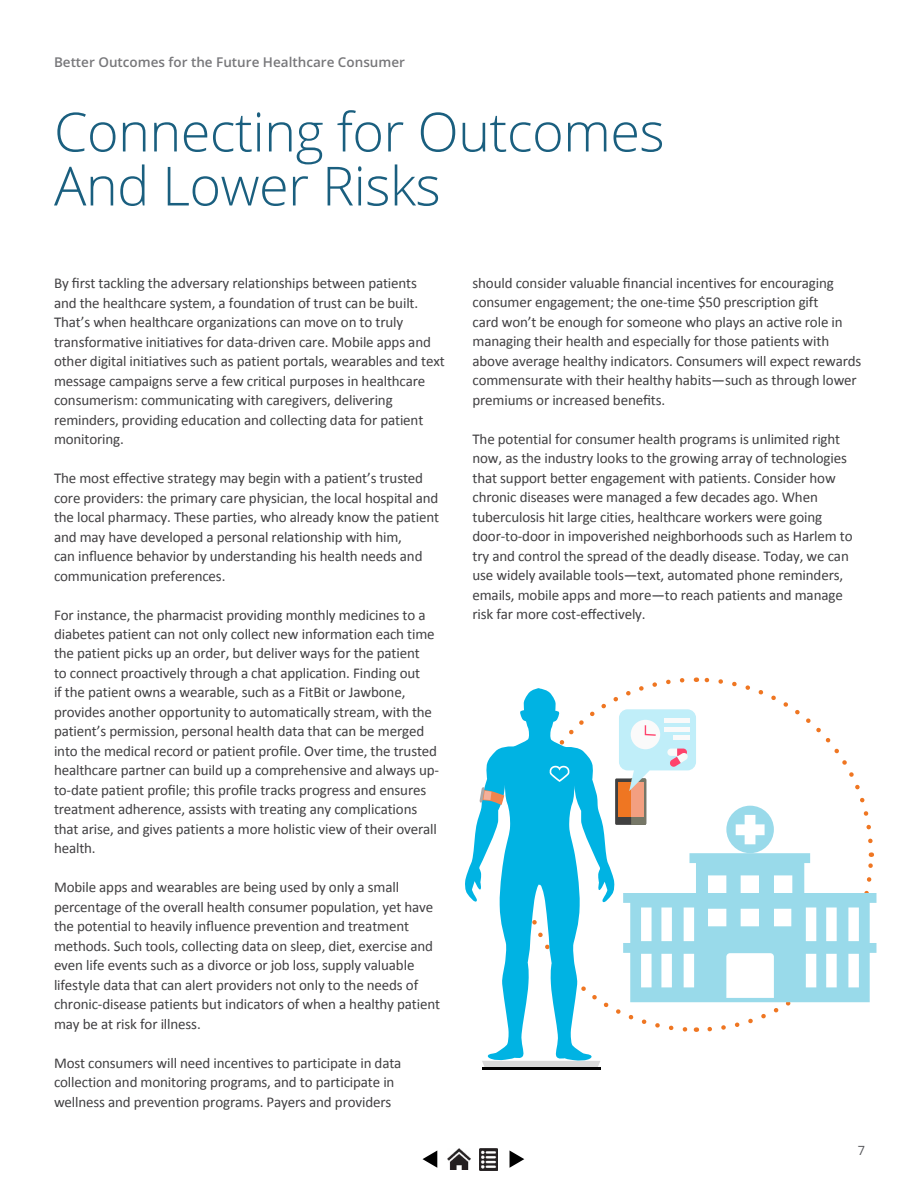
<style>
.page{position:relative;width:918px;height:1188px;background:#fff}
.page>*{position:absolute;margin:0;border:0;box-sizing:border-box;transform-origin:0 0}
.t1{font:300 54px/54px "Open Sans";letter-spacing:-.01em;color:#1a5f7f}
.t2{font:15px/19.5px "Calibri";letter-spacing:-.01em;color:#414042}
.t3{font:600 13.5px "Open Sans";color:#77777a}
.t4{font:12.75px "Open Sans";color:#55565a}
</style>
<div class="page">
<svg style="left:465px;top:745px;width:127px;height:316px"></svg>
<svg style="left:479px;top:787px;width:25px;height:18px"></svg>
<svg style="left:482px;top:1061px;width:118px;height:6px"></svg>
<hr style="left:482px;top:1067px;width:118px;height:3px;background:#000">
<svg style="left:516px;top:677px;width:360px;height:357px"></svg>
<img style="left:447px;top:1148px;width:24px;height:22px">
<img style="left:480px;top:1148px;width:17px;height:22px">
<svg style="left:423px;top:1150px;width:14px;height:18px"></svg>
<svg style="left:510px;top:1150px;width:14px;height:18px"></svg>
<p class="t3" style="left:54px;top:53px;width:353px">Better Outcomes for the Future Healthcare Consumer</p>
<h1 class="t1" style="left:54px;top:103px;width:612px">Connecting for Outcomes<br>And Lower Risks</h1>
<p class="t2" style="left:54px;top:273px;width:392px">By first tackling the adversary relationships between patients<br>and the healthcare system, a foundation of trust can be built.<br>That’s when healthcare organizations can move on to truly transformative initiatives for data-driven care. Mobile apps and other digital initiatives such as patient portals, wearables and text message campaigns serve a few critical purposes in healthcare consumerism: communicating with caregivers, delivering reminders, providing education and collecting data for patient monitoring.</p>
<p class="t2" style="left:54px;top:468px;width:387px">The most effective strategy may begin with a patient’s trusted core providers: the primary care physician, the local hospital and the local pharmacy. These parties, who already know the patient and may have developed a personal relationship with him,<br>can influence behavior by understanding his health needs and communication preferences.</p>
<p class="t2" style="left:54px;top:604px;width:387px">For instance, the pharmacist providing monthly medicines to a diabetes patient can not only collect new information each time the patient picks up an order, but deliver ways for the patient<br>to connect proactively through a chat application. Finding out<br>if the patient owns a wearable, such as a FitBit or Jawbone, provides another opportunity to automatically stream, with the patient’s permission, personal health data that can be merged into the medical record or patient profile. Over time, the trusted healthcare partner can build up a comprehensive and always up&shy;to-date patient profile; this profile tracks progress and ensures treatment adherence, assists with treating any complications that arise, and gives patients a more holistic view of their overall health.</p>
<p class="t2" style="left:54px;top:877px;width:388px">Mobile apps and wearables are being used by only a small percentage of the overall health consumer population, yet have the potential to heavily influence prevention and treatment methods. Such tools, collecting data on sleep, diet, exercise and even life events such as a divorce or job loss, supply valuable lifestyle data that can alert providers not only to the needs of chronic-disease patients but indicators of when a healthy patient may be at risk for illness.</p>
<p class="t2" style="left:54px;top:1053px;width:349px">Most consumers will need incentives to participate in data collection and monitoring programs, and to participate in wellness and prevention programs. Payers and providers</p>
<p class="t2" style="left:472px;top:273px;width:390px">should consider valuable financial incentives for encouraging consumer engagement; the one-time $50 prescription gift<br>card won’t be enough for someone who plays an active role in managing their health and especially for those patients with above average healthy indicators. Consumers will expect rewards commensurate with their healthy habits—such as through lower premiums or increased benefits.</p>
<p class="t2" style="left:472px;top:429px;width:382px">The potential for consumer health programs is unlimited right now, as the industry looks to the growing array of technologies that support better engagement with patients. Consider how chronic diseases were managed a few decades ago. When tuberculosis hit large cities, healthcare workers were going door-to-door in impoverished neighborhoods such as Harlem to try and control the spread of the deadly disease. Today, we can use widely available tools—text, automated phone reminders, emails, mobile apps and more—to reach patients and manage risk far more cost-effectively.</p>
<p class="t4" style="left:858px;top:1141px;width:9px">7</p>
</div>
